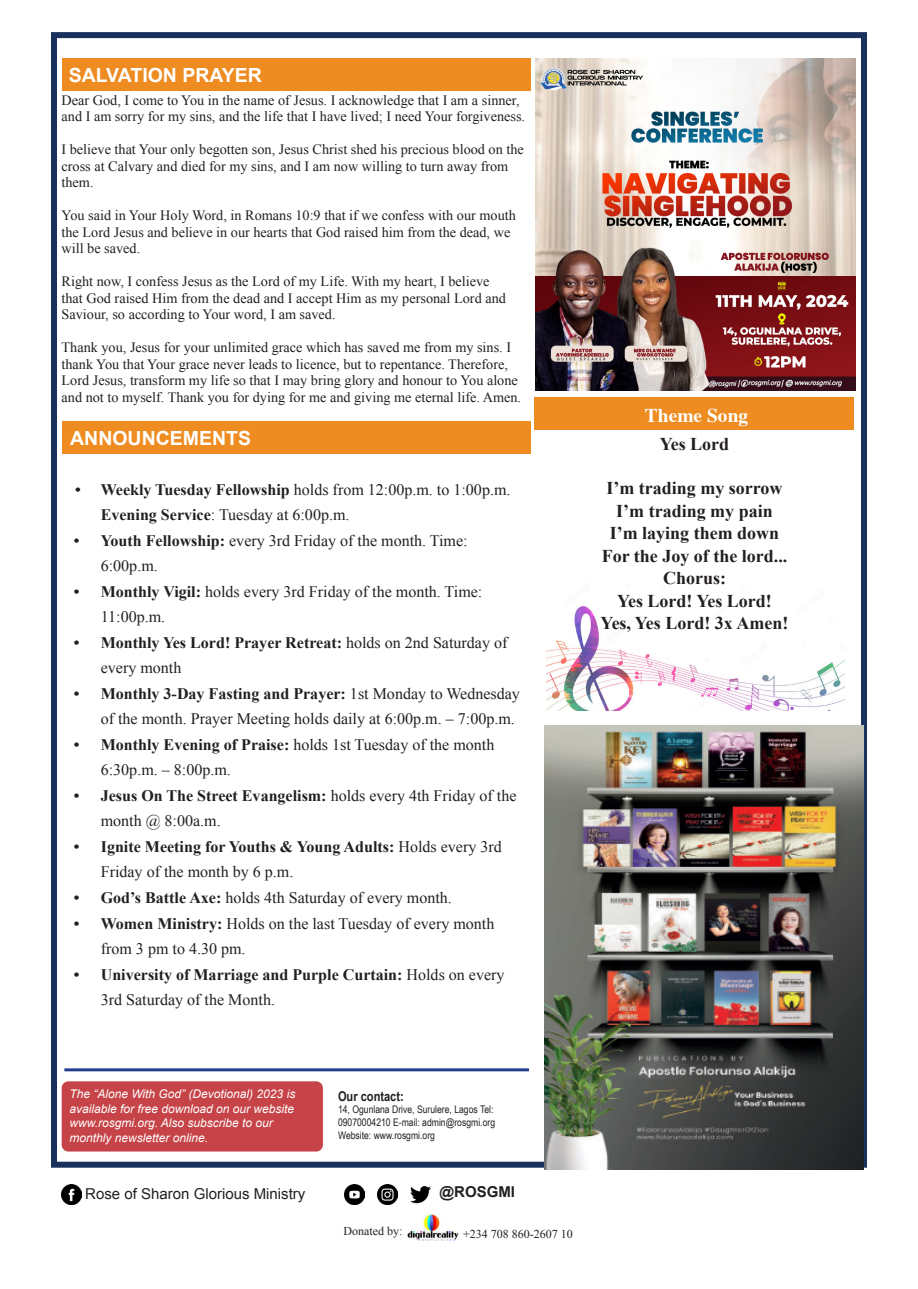
<style>
.page{position:relative;width:918px;height:1289px;background:#fff}
.page>*{position:absolute;margin:0;border:0;box-sizing:border-box;transform-origin:0 0}
.t1{font:700 19.5px "Arial";color:#fff}
.t2{font:700 19.5px "Times";color:#fff}
.t3{font:700 18px "Times New Roman";color:#231f20}
.t4{font:16.05px/25.5px "Times New Roman";color:#231f20}
.t5{font:700 16.05px/25.5px "Times New Roman";color:#231f20}
.t6{font:15px "Arial";color:#231f20}
.t7{font:700 15px "Arial";color:#231f20}
.t8{font:14.25px/16.5px "Times New Roman";color:#231f20}
.t9{font:700 13.5px "Arial Narrow";color:#231f20}
.t10{font:italic 12px/14.4px "Arial";color:#fff}
.t11{font:12px "Times New Roman";color:#231f20}
.t12{font:10.5px/12.6px "Arial Narrow";color:#231f20}
.s1{font-weight:700}
.s2{font-weight:400}
</style>
<div class="page">
<div style="left:51px;top:32px;width:816px;height:1135px;border:6px solid #1a305d"></div>
<img style="left:546px;top:606px;width:298px;height:105px">
<img style="left:407px;top:1213px;width:52px;height:27px">
<div style="left:535px;top:397px;width:319px;height:33px;background:#ee8c21"></div>
<div style="left:62px;top:58px;width:469px;height:32px;background:#ee8c21"></div>
<div style="left:62px;top:422px;width:469px;height:32px;background:#ee8c21"></div>
<img style="left:545px;top:725px;width:319px;height:444px">
<div style="left:62px;top:1081px;width:261px;height:70px;background:#c64347;border-radius:7px"></div>
<img style="left:345px;top:1184px;width:19px;height:19px">
<img style="left:62px;top:1184px;width:20px;height:20px">
<img style="left:377px;top:1184px;width:20px;height:19px">
<img style="left:410px;top:1185px;width:20px;height:19px">
<hr style="left:64px;top:1068px;width:465px;height:3px;background:#253f8e">
<img style="left:536px;top:58px;width:319px;height:332px">
<p class="t1" style="left:69px;top:62px;width:195px">SALVATION PRAYER</p>
<p class="t8" style="left:62px;top:91px;width:465px">Dear God, I come to You in the name of Jesus. I acknowledge that I am a sinner, and I am sorry for my sins, and the life that I have lived; I need Your forgiveness.</p>
<p class="t8" style="left:62px;top:141px;width:464px">I believe that Your only begotten son, Jesus Christ shed his precious blood on the cross at Calvary and died for my sins, and I am now willing to turn away from them.</p>
<p class="t8" style="left:62px;top:207px;width:456px">You said in Your Holy Word, in Romans 10:9 that if we confess with our mouth the Lord Jesus and believe in our hearts that God raised him from the dead, we will be saved.</p>
<p class="t8" style="left:62px;top:273px;width:446px">Right now, I confess Jesus as the Lord of my Life. With my heart, I believe that God raised Him from the dead and I accept Him as my personal Lord and<br>Saviour, so according to Your word, I am saved.</p>
<p class="t8" style="left:62px;top:339px;width:461px">Thank you, Jesus for your unlimited grace which has saved me from my sins. I thank You that Your grace never leads to licence, but to repentance. Therefore, Lord Jesus, transform my life so that I may bring glory and honour to You alone and not to myself. Thank you for dying for me and giving me eternal life. Amen.</p>
<p class="t2" style="left:645px;top:397px;width:105px">Theme Song</p>
<p class="t1" style="left:70px;top:425px;width:182px">ANNOUNCEMENTS</p>
<p class="t3" style="left:660px;top:431px;width:71px">Yes Lord</p>
<p class="t3" style="left:606px;top:476px;width:178px">I’m trading my sorrow</p>
<p class="t3" style="left:616px;top:498px;width:158px">I’m trading my pain</p>
<p class="t3" style="left:610px;top:521px;width:171px">I’m laying them down</p>
<p class="t3" style="left:602px;top:543px;width:187px">For the Joy of the lord...</p>
<p class="t3" style="left:663px;top:566px;width:64px">Chorus:</p>
<p class="t3" style="left:617px;top:588px;width:156px">Yes Lord! Yes Lord!</p>
<p class="t3" style="left:601px;top:611px;width:189px">Yes, Yes Lord! 3x Amen!</p>
<p class="t4" style="left:101px;top:476px;width:411px;text-indent:-26px"><span class="s1">• Weekly Tuesday Fellowship</span> holds from 12:00p.m. to 1:00p.m.<br><span class="s1">Evening Service</span>: Tuesday at 6:00p.m.</p>
<p class="t4" style="left:101px;top:527px;width:368px;text-indent:-27px"><span class="s1">• Youth Fellowship:</span> every 3rd Friday of the month. Time:<br>6:00p.m.</p>
<p class="t4" style="left:101px;top:578px;width:383px;text-indent:-27px"><span class="s1">• Monthly Vigil:</span> holds every 3rd Friday of the month. Time:<br>11:00p.m.</p>
<p class="t5" style="left:101px;top:629px;width:408px;text-indent:-27px">• Monthly Yes Lord! Prayer Retreat: <span class="s2">holds on 2nd Saturday of every month</span></p>
<p class="t4" style="left:101px;top:680px;width:421px;text-indent:-27px"><span class="s1">• Monthly 3-Day Fasting and Prayer:</span> 1st Monday to Wednesday of the month. Prayer Meeting holds daily at 6:00p.m. – 7:00p.m.</p>
<p class="t4" style="left:101px;top:731px;width:395px;text-indent:-27px"><span class="s1">• Monthly Evening of Praise:</span> holds 1st Tuesday of the month<br>6:30p.m. – 8:00p.m.</p>
<p class="t4" style="left:101px;top:782px;width:417px;text-indent:-27px"><span class="s1">• Jesus On The Street Evangelism:</span> holds every 4th Friday of the month @ 8:00a.m.</p>
<p class="t5" style="left:101px;top:833px;width:403px;text-indent:-27px">• Ignite Meeting for Youths &amp; Young Adults: <span class="s2">Holds every 3rd<br>Friday of the month by 6 p.m.</span></p>
<p class="t4" style="left:74px;top:884px;width:380px"><span class="s1">• God’s Battle Axe:</span> holds 4th Saturday of every month.</p>
<p class="t4" style="left:101px;top:910px;width:395px;text-indent:-27px"><span class="s1">• Women Ministry:</span> Holds on the last Tuesday of every month from 3 pm to 4.30 pm.</p>
<p class="t5" style="left:101px;top:961px;width:405px;text-indent:-27px">• University of Marriage and Purple Curtain: <span class="s2">Holds on every<br>3rd Saturday of the Month.</span></p>
<p class="t10" style="left:69px;top:1087px;width:227px">The “Alone With God” (Devotional) 2023 is available for free download on our website www.rosgmi.org. Also subscribe to our monthly newsletter online.</p>
<p class="t9" style="left:338px;top:1085px;width:67px">Our contact:</p>
<p class="t12" style="left:338px;top:1103px;width:159px">14, Ogunlana Drive, Surulere, Lagos Tel:<br>09070004210 E-mail: admin@rosgmi.org</p>
<p class="t12" style="left:338px;top:1128px;width:98px">Website: www.rosgmi.org</p>
<p class="t6" style="left:85px;top:1183px;width:222px">Rose of Sharon Glorious Ministry</p>
<p class="t7" style="left:440px;top:1181px;width:77px">@ROSGMI</p>
<p class="t11" style="left:344px;top:1222px;width:60px">Donated by:</p>
<p class="t11" style="left:463px;top:1225px;width:111px">+234 708 860-2607 10</p>
</div>
